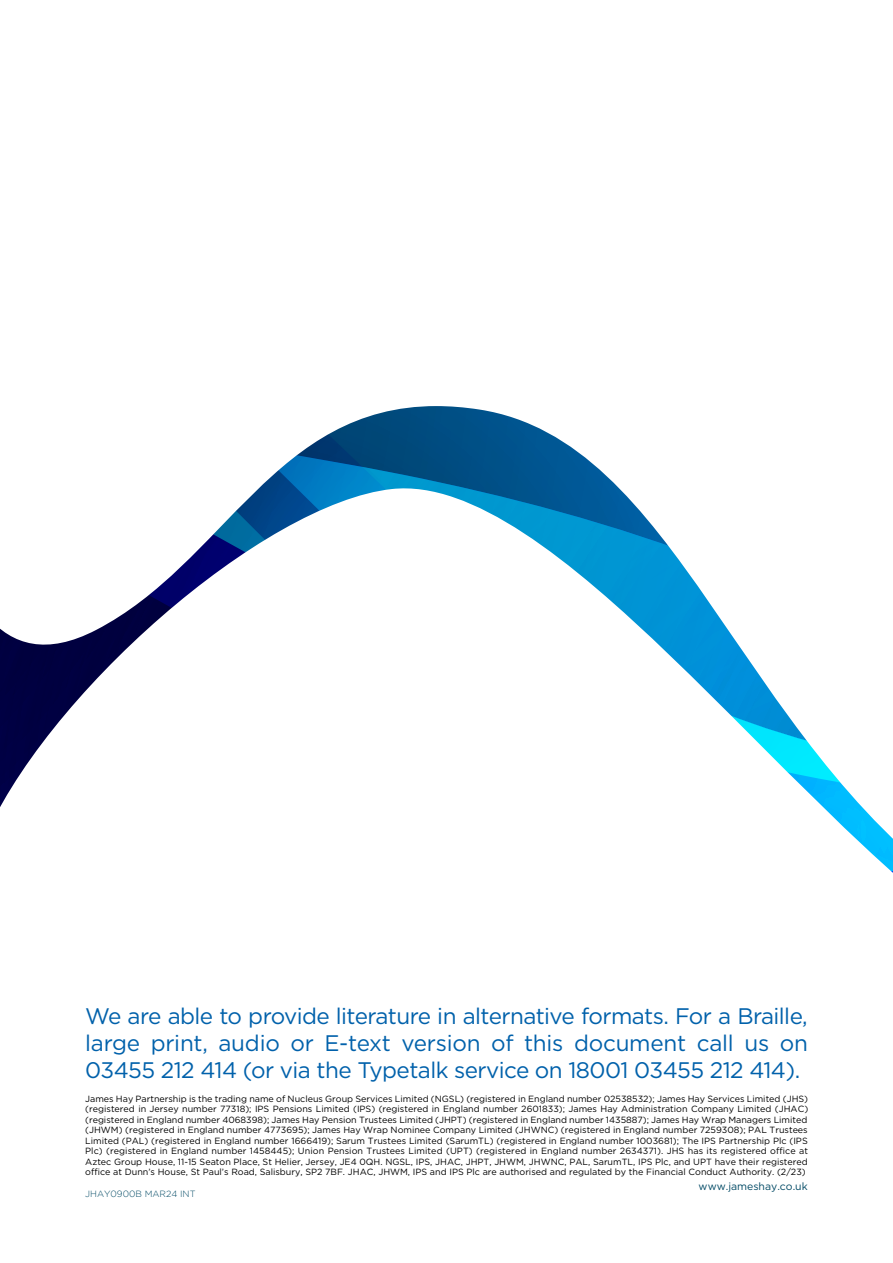
<style>
.page{position:relative;width:893px;height:1263px;background:#fff}
.page>*{position:absolute;margin:0;border:0;box-sizing:border-box;transform-origin:0 0}
.t1{font:22.5px/27px "Gotham";letter-spacing:-.025em;color:#0161ab;text-align:justify}
.t2{font:10.5px "Gotham";color:#004964}
.t3{font:9px/10.5px "Gotham";color:#000;text-align:justify}
.t4{font:300 9px "Gotham";color:#004964}
</style>
<div class="page">
<svg style="left:300px;top:406px;width:279px;height:47px"></svg>
<svg style="left:0;top:453px;width:893px;height:420px"></svg>
<h1 class="t1" style="left:85px;top:1002px;width:724px">We are able to provide literature in alternative formats. For a Braille, large print, audio or E-text version of this document call us on 03455 212 414 (or via the Typetalk service on 18001 03455 212 414).</h1>
<p class="t3" style="left:85px;top:1093px;width:724px">James Hay Partnership is the trading name of Nucleus Group Services Limited (NGSL) (registered in England number 02538532); James Hay Services Limited (JHS) (registered in Jersey number 77318); IPS Pensions Limited (IPS) (registered in England number 2601833); James Hay Administration Company Limited (JHAC) (registered in England number 4068398); James Hay Pension Trustees Limited (JHPT) (registered in England number 1435887); James Hay Wrap Managers Limited (JHWM) (registered in England number 4773695); James Hay Wrap Nominee Company Limited (JHWNC) (registered in England number 7259308); PAL Trustees Limited (PAL) (registered in England number 1666419); Sarum Trustees Limited (SarumTL) (registered in England number 1003681); The IPS Partnership Plc (IPS Plc) (registered in England number 1458445); Union Pension Trustees Limited (UPT) (registered in England number 2634371). JHS has its registered office at Aztec Group House, 11-15 Seaton Place, St Helier, Jersey, JE4 0QH. NGSL, IPS, JHAC, JHPT, JHWM, JHWNC, PAL, SarumTL, IPS Plc, and UPT have their registered office at Dunn’s House, St Paul’s Road, Salisbury, SP2 7BF. JHAC, JHWM, IPS and IPS Plc are authorised and regulated by the Financial Conduct Authority. (2/23)</p>
<p class="t2" style="left:699px;top:1179px;width:111px">www.jameshay.co.uk</p>
<p class="t4" style="left:85px;top:1188px;width:112px">JHAY0900B MAR24 INT</p>
</div>
